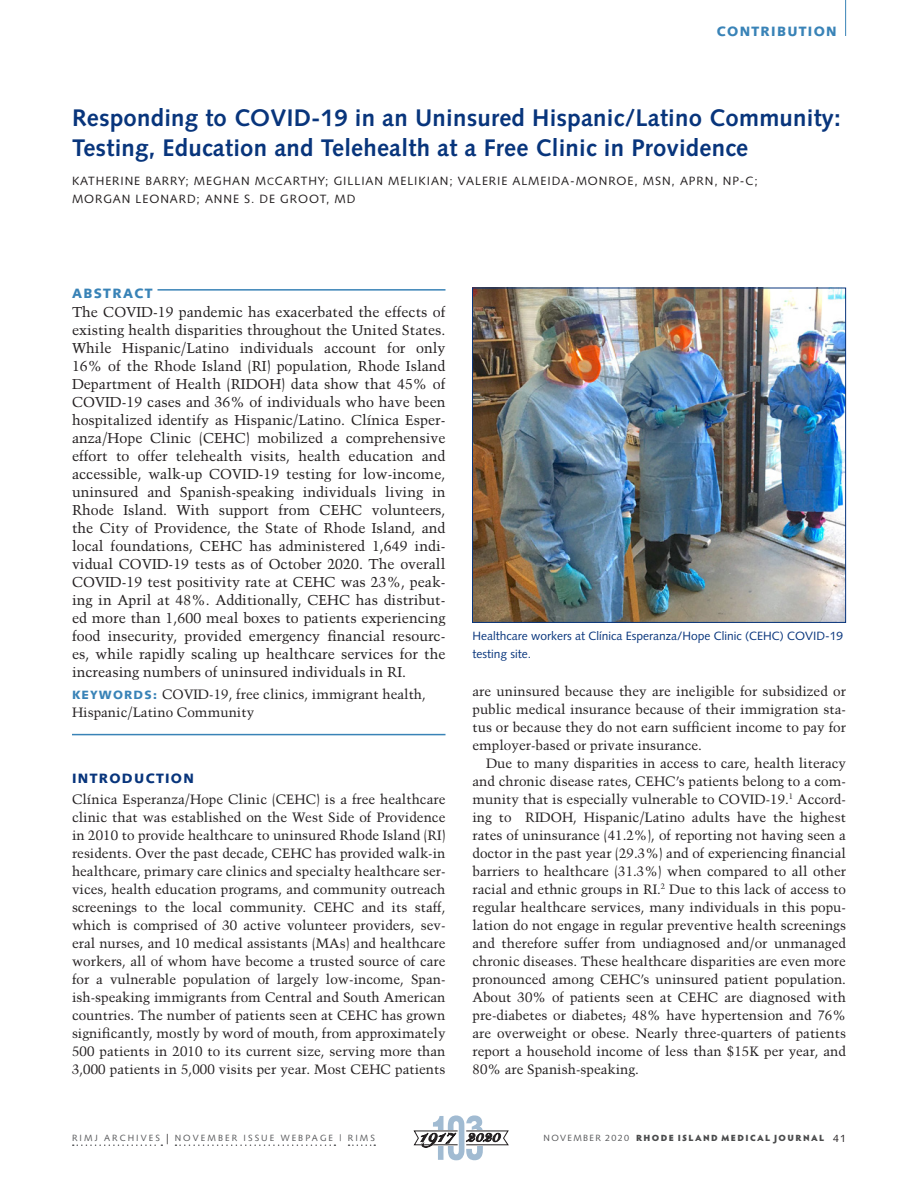
<style>
.page{position:relative;width:918px;height:1188px;background:#fff}
.page>*{position:absolute;margin:0;border:0;box-sizing:border-box;transform-origin:0 0}
.CLINICAL_TITLE{font:700 24px/30px "Syntax";letter-spacing:.01em;color:#08357c}
.clinical_Abstract_te{font:14.25px/18px "Trump Mediaeval";color:#231f20;text-align:justify}
.clinical_text_1st_pa{font:13.5px/18px "Trump Mediaeval";color:#231f20;text-align:justify}
.clinical_text__9_12{font:13.5px/18px "Trump Mediaeval";color:#231f20;text-align:justify}
.clinical_keyword_tex{font:13.5px/18px "Trump Mediaeval";color:#231f20}
.dept_blue{font:900 13.5px "Syntax";letter-spacing:.1em;color:#3983b7}
.clincal_Head{font:900 13.5px "Syntax";letter-spacing:.1em;color:#08357c}
.clinical_Abstract_he{font:900 13.5px "Syntax";letter-spacing:.1em;color:#3983b7}
.byline_author{font:12px/18px "Syntax";letter-spacing:.075em;color:#231f20}
.clinical_figure_capt{font:12px/18px "Syntax";color:#08357c}
.t1{font:900 9px "Hypatia Sans Pro";letter-spacing:.155em;color:#4b4c4d}
.t2{font:9px "Syntax";letter-spacing:.23em;color:#57585a}
.s1{font-size:10.5px}
.s2{font-family:"Syntax";font-weight:900;font-size:12px;color:#3983b7}
.s3{font-size:13.5px;color:#231f20}
.s4{font-family:"Syntax";font-weight:400;color:#57585a}
.s5{font-family:"Syntax";font-weight:400;font-size:10.5px;color:#231f20}
</style>
<div class="page">
<hr style="left:845px;top:0;width:1px;height:36px;background:#3983b7">
<svg style="left:414px;top:1115px;width:95px;height:45px"></svg>
<hr style="left:72px;top:734px;width:374px;height:1px;background:#3983b7">
<hr style="left:158px;top:289px;width:288px;height:2px;background:#3983b7">
<img style="left:474px;top:290px;width:370px;height:331px">
<div style="left:472px;top:288px;width:374px;height:335px;border:1px solid #08357c"></div>
<svg style="left:73px;top:1144px;width:89px;height:2px"></svg>
<svg style="left:175px;top:1144px;width:160px;height:2px"></svg>
<svg style="left:349px;top:1144px;width:26px;height:2px"></svg>
<p class="dept_blue" style="left:717px;top:23px;width:122px">CONTRIBUTION</p>
<p class="CLINICAL_TITLE" style="left:72px;top:103px;width:770px">Responding to COVID-19 in an Uninsured Hispanic/Latino Community:<br>Testing, Education and Telehealth at a Free Clinic in Providence</p>
<p class="byline_author" style="left:72px;top:172px;width:687px">KATHERINE BARRY; MEGHAN M<span class="s1">C</span>CARTHY; GILLIAN MELIKIAN; VALERIE ALMEIDA-MONROE, MSN, APRN, NP-C;<br>MORGAN LEONARD; ANNE S. DE GROOT, MD</p>
<p class="clinical_Abstract_he" style="left:72px;top:285px;width:82px">ABSTRACT</p>
<p class="clinical_Abstract_te" style="left:72px;top:303px;width:375px">The COVID-19 pandemic has exacerbated the effects of existing health disparities throughout the United States.<br>While Hispanic/Latino individuals account for only 16% of the Rhode Island (RI) population, Rhode Island Department of Health (RIDOH) data show that 45% of COVID-19 cases and 36% of individuals who have been hospitalized identify as Hispanic/Latino. Clínica Esper&shy;anza/Hope Clinic (CEHC) mobilized a comprehensive effort to offer telehealth visits, health education and accessible, walk-up COVID-19 testing for low-income, uninsured and Spanish-speaking individuals living in Rhode Island. With support from CEHC volunteers, the City of Providence, the State of Rhode Island, and local foundations, CEHC has administered 1,649 indi&shy;vidual COVID-19 tests as of October 2020. The overall COVID-19 test positivity rate at CEHC was 23%, peak&shy;ing in April at 48%. Additionally, CEHC has distribut&shy;ed more than 1,600 meal boxes to patients experiencing food insecurity, provided emergency financial resourc&shy;es, while rapidly scaling up healthcare services for the increasing numbers of uninsured individuals in RI.</p>
<p class="clinical_keyword_tex" style="left:72px;top:685px;width:355px"><span class="s2">KEYWORDS:</span> COVID-19, free clinics, immigrant health,<br>Hispanic/Latino Community</p>
<p class="clincal_Head" style="left:72px;top:770px;width:124px">INTRODUCTION</p>
<p class="clinical_text_1st_pa" style="left:72px;top:790px;width:375px">Clínica Esperanza/Hope Clinic (CEHC) is a free healthcare clinic that was established on the West Side of Providence in 2010 to provide healthcare to uninsured Rhode Island (RI) residents. Over the past decade, CEHC has provided walk-in healthcare, primary care clinics and specialty healthcare ser&shy;vices, health education programs, and community outreach screenings to the local community. CEHC and its staff, which is comprised of 30 active volunteer providers, sev&shy;eral nurses, and 10 medical assistants (MAs) and healthcare workers, all of whom have become a trusted source of care for a vulnerable population of largely low-income, Span&shy;ish-speaking immigrants from Central and South American countries. The number of patients seen at CEHC has grown significantly, mostly by word of mouth, from approximately 500 patients in 2010 to its current size, serving more than 3,000 patients in 5,000 visits per year. Most CEHC patients</p>
<p class="clinical_figure_capt" style="left:472px;top:627px;width:372px">Healthcare workers at Clínica Esperanza/Hope Clinic (CEHC) COVID-19 testing site.</p>
<p class="clinical_text_1st_pa" style="left:472px;top:682px;width:375px">are uninsured because they are ineligible for subsidized or public medical insurance because of their immigration sta&shy;tus or because they do not earn sufficient income to pay for employer-based or private insurance.</p>
<p class="clinical_text__9_12" style="left:472px;top:754px;width:375px;text-indent:14px">Due to many disparities in access to care, health literacy and chronic disease rates, CEHC’s patients belong to a com&shy;munity that is especially vulnerable to COVID-19.<sup>1</sup> Accord&shy;ing to RIDOH, Hispanic/Latino adults have the highest rates of uninsurance (41.2%), of reporting not having seen a doctor in the past year (29.3%) and of experiencing financial barriers to healthcare (31.3%) when compared to all other racial and ethnic groups in RI.<sup>2</sup> Due to this lack of access to regular healthcare services, many individuals in this popu&shy;lation do not engage in regular preventive health screenings and therefore suffer from undiagnosed and/or unmanaged chronic diseases. These healthcare disparities are even more pronounced among CEHC’s uninsured patient population.<br>About 30% of patients seen at CEHC are diagnosed with pre-diabetes or diabetes; 48% have hypertension and 76% are overweight or obese. Nearly three-quarters of patients report a household income of less than $15K per year, and 80% are Spanish-speaking.</p>
<p class="t2" style="left:72px;top:1132px;width:305px">RIMJ ARCHIVES <span class="s3">|</span> NOVEMBER ISSUE WEBPAGE | RIMS</p>
<p class="t1" style="left:544px;top:1131px;width:304px"><span class="s4">NOVEMBER 2020</span> RHODE ISLAND MEDICAL JOURNAL <span class="s5">41</span></p>
</div>
